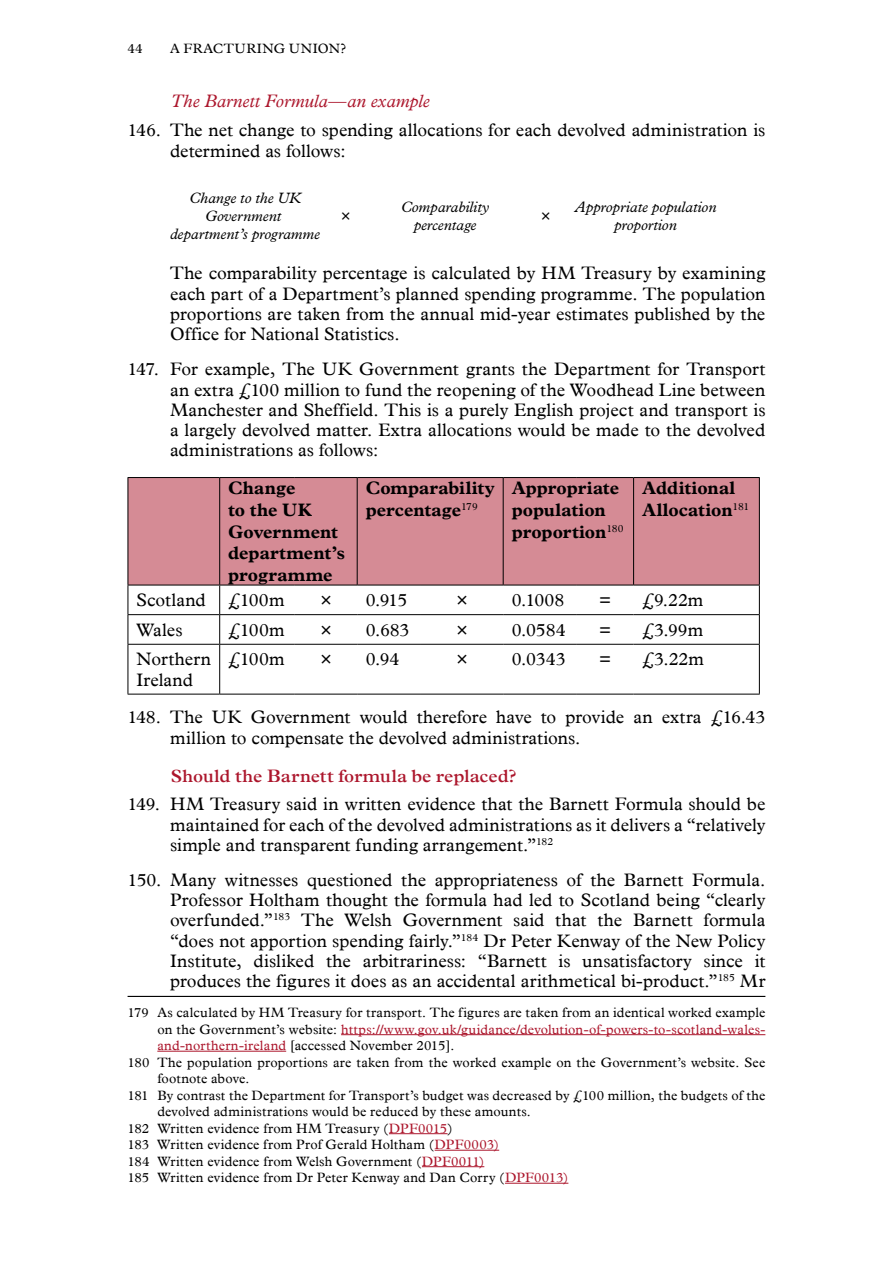
<style>
.page{position:relative;width:893px;height:1263px;background:#fff}
.page>*{position:absolute;margin:0;border:0;box-sizing:border-box;transform-origin:0 0}
.t1{font:18px/20.2px "Plantin";color:#000;text-align:justify}
.t2{font:700 18px/21.6px "Plantin";color:#000}
.t3{font:600 18px "Plantin";color:#ac162c}
.t4{font:italic 18px "Plantin";color:#ac162c}
.t5{font:italic 15.15px/18.1px "Plantin";color:#000;text-align:center}
.t6{font:13.5px "Plantin";letter-spacing:.015em;color:#000}
.t7{font:13.5px "Plantin";letter-spacing:.01em;color:#ac162c}
.t8{font:13.5px "Plantin";letter-spacing:.04em;color:#000}
.s1{color:#000}
.s2{color:#ac162c}
</style>
<div class="page">
<div style="left:129px;top:478px;width:630px;height:107px;background:#d58b95"></div>
<hr style="left:128px;top:477px;width:92px;height:1px;background:#000">
<hr style="left:128px;top:478px;width:1px;height:107px;background:#000">
<hr style="left:128px;top:585px;width:92px;height:1px;background:#000">
<hr style="left:634px;top:477px;width:126px;height:1px;background:#000">
<hr style="left:759px;top:478px;width:1px;height:107px;background:#000">
<hr style="left:634px;top:585px;width:126px;height:1px;background:#000">
<hr style="left:220px;top:477px;width:75px;height:1px;background:#000">
<hr style="left:219px;top:478px;width:1px;height:107px;background:#000">
<hr style="left:295px;top:477px;width:62px;height:1px;background:#000">
<hr style="left:220px;top:585px;width:75px;height:1px;background:#000">
<hr style="left:295px;top:585px;width:62px;height:1px;background:#000">
<hr style="left:357px;top:477px;width:64px;height:1px;background:#000">
<hr style="left:357px;top:478px;width:1px;height:107px;background:#000">
<hr style="left:421px;top:477px;width:82px;height:1px;background:#000">
<hr style="left:357px;top:585px;width:64px;height:1px;background:#000">
<hr style="left:421px;top:585px;width:82px;height:1px;background:#000">
<hr style="left:503px;top:477px;width:74px;height:1px;background:#000">
<hr style="left:503px;top:478px;width:1px;height:107px;background:#000">
<hr style="left:577px;top:477px;width:57px;height:1px;background:#000">
<hr style="left:633px;top:478px;width:1px;height:107px;background:#000">
<hr style="left:503px;top:585px;width:74px;height:1px;background:#000">
<hr style="left:577px;top:585px;width:57px;height:1px;background:#000">
<hr style="left:128px;top:614px;width:92px;height:1px;background:#000">
<svg style="left:128px;top:585px;width:1px;height:59px"></svg>
<hr style="left:128px;top:644px;width:92px;height:1px;background:#000">
<hr style="left:128px;top:645px;width:1px;height:49px;background:#000">
<hr style="left:128px;top:694px;width:92px;height:1px;background:#000">
<hr style="left:220px;top:614px;width:75px;height:1px;background:#000">
<svg style="left:219px;top:585px;width:1px;height:59px"></svg>
<hr style="left:295px;top:614px;width:62px;height:1px;background:#000">
<hr style="left:357px;top:614px;width:64px;height:1px;background:#000">
<hr style="left:421px;top:614px;width:82px;height:1px;background:#000">
<hr style="left:503px;top:614px;width:74px;height:1px;background:#000">
<hr style="left:577px;top:614px;width:57px;height:1px;background:#000">
<hr style="left:220px;top:644px;width:75px;height:1px;background:#000">
<hr style="left:219px;top:645px;width:1px;height:49px;background:#000">
<hr style="left:295px;top:644px;width:62px;height:1px;background:#000">
<hr style="left:357px;top:644px;width:64px;height:1px;background:#000">
<hr style="left:421px;top:644px;width:82px;height:1px;background:#000">
<hr style="left:503px;top:644px;width:74px;height:1px;background:#000">
<hr style="left:577px;top:644px;width:57px;height:1px;background:#000">
<hr style="left:220px;top:694px;width:75px;height:1px;background:#000">
<hr style="left:295px;top:694px;width:62px;height:1px;background:#000">
<hr style="left:357px;top:694px;width:64px;height:1px;background:#000">
<hr style="left:421px;top:694px;width:82px;height:1px;background:#000">
<hr style="left:503px;top:694px;width:74px;height:1px;background:#000">
<hr style="left:577px;top:694px;width:57px;height:1px;background:#000">
<hr style="left:634px;top:614px;width:126px;height:1px;background:#000">
<svg style="left:759px;top:585px;width:1px;height:59px"></svg>
<hr style="left:634px;top:644px;width:126px;height:1px;background:#000">
<hr style="left:759px;top:645px;width:1px;height:49px;background:#000">
<hr style="left:634px;top:694px;width:126px;height:1px;background:#000">
<hr style="left:128px;top:996px;width:637px;height:1px;background:#000">
<hr style="left:341px;top:1034px;width:424px;height:1px;background:#ac162c">
<hr style="left:157px;top:1051px;width:129px;height:1px;background:#ac162c">
<hr style="left:389px;top:1133px;width:59px;height:1px;background:#ac162c">
<hr style="left:435px;top:1150px;width:64px;height:1px;background:#ac162c">
<hr style="left:422px;top:1166px;width:62px;height:1px;background:#ac162c">
<hr style="left:505px;top:1183px;width:63px;height:1px;background:#ac162c">
<p class="t6" style="left:128px;top:41px;width:17px">44</p>
<p class="t8" style="left:170px;top:41px;width:177px">A FRACTURING UNION?</p>
<p class="t4" style="left:171px;top:91px;width:260px">The Barnett Formula—an example</p>
<p class="t1" style="left:170px;top:121px;width:597px;text-indent:-43px">146. The net change to spending allocations for each devolved administration is determined as follows:</p>
<p class="t5" style="left:170px;top:189px;width:152px">Change to the UK<br>Government department’s programme</p>
<p class="t5" style="left:401px;top:198px;width:89px">Comparability percentage</p>
<p class="t5" style="left:575px;top:198px;width:143px">Appropriate population proportion</p>
<p class="t5" style="left:340px;top:207px;width:12px">×</p>
<p class="t5" style="left:540px;top:207px;width:12px">×</p>
<p class="t1" style="left:170px;top:264px;width:597px">The comparability percentage is calculated by HM Treasury by examining each part of a Department’s planned spending programme. The population proportions are taken from the annual mid-year estimates published by the Office for National Statistics.</p>
<p class="t1" style="left:170px;top:360px;width:597px;text-indent:-43px">147. For example, The UK Government grants the Department for Transport an extra £100 million to fund the reopening of the Woodhead Line between Manchester and Sheffield. This is a purely English project and transport is a largely devolved matter. Extra allocations would be made to the devolved administrations as follows:</p>
<p class="t2" style="left:228px;top:479px;width:118px">Change<br>to the UK<br>Government department’s programme</p>
<p class="t2" style="left:366px;top:479px;width:130px">Comparability percentage<sup>179</sup></p>
<p class="t2" style="left:512px;top:479px;width:114px">Appropriate population proportion<sup>180</sup></p>
<p class="t2" style="left:642px;top:479px;width:109px">Additional<br>Allocation<sup>181</sup></p>
<p class="t1" style="left:136px;top:591px;width:150px">Scotland £100m</p>
<p class="t1" style="left:320px;top:591px;width:14px">×</p>
<p class="t1" style="left:366px;top:591px;width:43px">0.915</p>
<p class="t1" style="left:456px;top:591px;width:14px">×</p>
<p class="t1" style="left:512px;top:591px;width:54px">0.1008</p>
<p class="t1" style="left:599px;top:591px;width:14px">=</p>
<p class="t1" style="left:642px;top:591px;width:63px">£9.22m</p>
<p class="t1" style="left:136px;top:620px;width:48px">Wales</p>
<p class="t1" style="left:228px;top:620px;width:58px">£100m</p>
<p class="t1" style="left:320px;top:620px;width:14px">×</p>
<p class="t1" style="left:366px;top:620px;width:45px">0.683</p>
<p class="t1" style="left:456px;top:620px;width:14px">×</p>
<p class="t1" style="left:512px;top:620px;width:55px">0.0584</p>
<p class="t1" style="left:599px;top:620px;width:14px">=</p>
<p class="t1" style="left:642px;top:620px;width:63px">£3.99m</p>
<p class="t1" style="left:136px;top:650px;width:76px">Northern<br>Ireland</p>
<p class="t1" style="left:228px;top:650px;width:58px">£100m</p>
<p class="t1" style="left:320px;top:650px;width:14px">×</p>
<p class="t1" style="left:366px;top:650px;width:35px">0.94</p>
<p class="t1" style="left:456px;top:650px;width:14px">×</p>
<p class="t1" style="left:512px;top:650px;width:55px">0.0343</p>
<p class="t1" style="left:599px;top:650px;width:14px">=</p>
<p class="t1" style="left:642px;top:650px;width:64px">£3.22m</p>
<p class="t1" style="left:170px;top:708px;width:597px;text-indent:-43px">148. The UK Government would therefore have to provide an extra £16.43 million to compensate the devolved administrations.</p>
<p class="t3" style="left:171px;top:765px;width:347px">Should the Barnett formula be replaced?</p>
<p class="t1" style="left:170px;top:795px;width:597px;text-indent:-43px">149. HM Treasury said in written evidence that the Barnett Formula should be maintained for each of the devolved administrations as it delivers a “relatively simple and transparent funding arrangement.”<sup>182</sup></p>
<p class="t1" style="left:170px;top:871px;width:597px;text-indent:-43px">150. Many witnesses questioned the appropriateness of the Barnett Formula.<br>Professor Holtham thought the formula had led to Scotland being “clearly overfunded.”<sup>183</sup> The Welsh Government said that the Barnett formula “does not apportion spending fairly.”<sup>184</sup> Dr Peter Kenway of the New Policy Institute, disliked the arbitrariness: “Barnett is unsatisfactory since it produces the figures it does as an accidental arithmetical bi-product.”<sup>185</sup> Mr</p>
<p class="t6" style="left:128px;top:1005px;width:639px">179 As calculated by HM Treasury for transport. The figures are taken from an identical worked example</p>
<p class="t7" style="left:157px;top:1021px;width:610px"><span class="s1">on the Government’s website:</span> https://www.gov.uk/guidance/devolution-of-powers-to-scotland-wales-</p>
<p class="t6" style="left:157px;top:1038px;width:299px"><span class="s2">and-northern-ireland</span> [accessed November 2015].</p>
<p class="t6" style="left:128px;top:1054px;width:639px">180 The population proportions are taken from the worked example on the Government’s website. See</p>
<p class="t6" style="left:157px;top:1071px;width:94px">footnote above.</p>
<p class="t6" style="left:128px;top:1087px;width:639px">181 By contrast the Department for Transport’s budget was decreased by £100 million, the budgets of the</p>
<p class="t6" style="left:157px;top:1104px;width:375px">devolved administrations would be reduced by these amounts.</p>
<p class="t6" style="left:128px;top:1120px;width:327px">182 Written evidence from HM Treasury (<span class="s2">DPF0015</span>)</p>
<p class="t6" style="left:128px;top:1137px;width:373px">183 Written evidence from Prof Gerald Holtham (<span class="s2">DPF0003)</span></p>
<p class="t6" style="left:128px;top:1153px;width:358px">184 Written evidence from Welsh Government (<span class="s2">DPF0011)</span></p>
<p class="t6" style="left:128px;top:1170px;width:442px">185 Written evidence from Dr Peter Kenway and Dan Corry (<span class="s2">DPF0013)</span></p>
</div>
